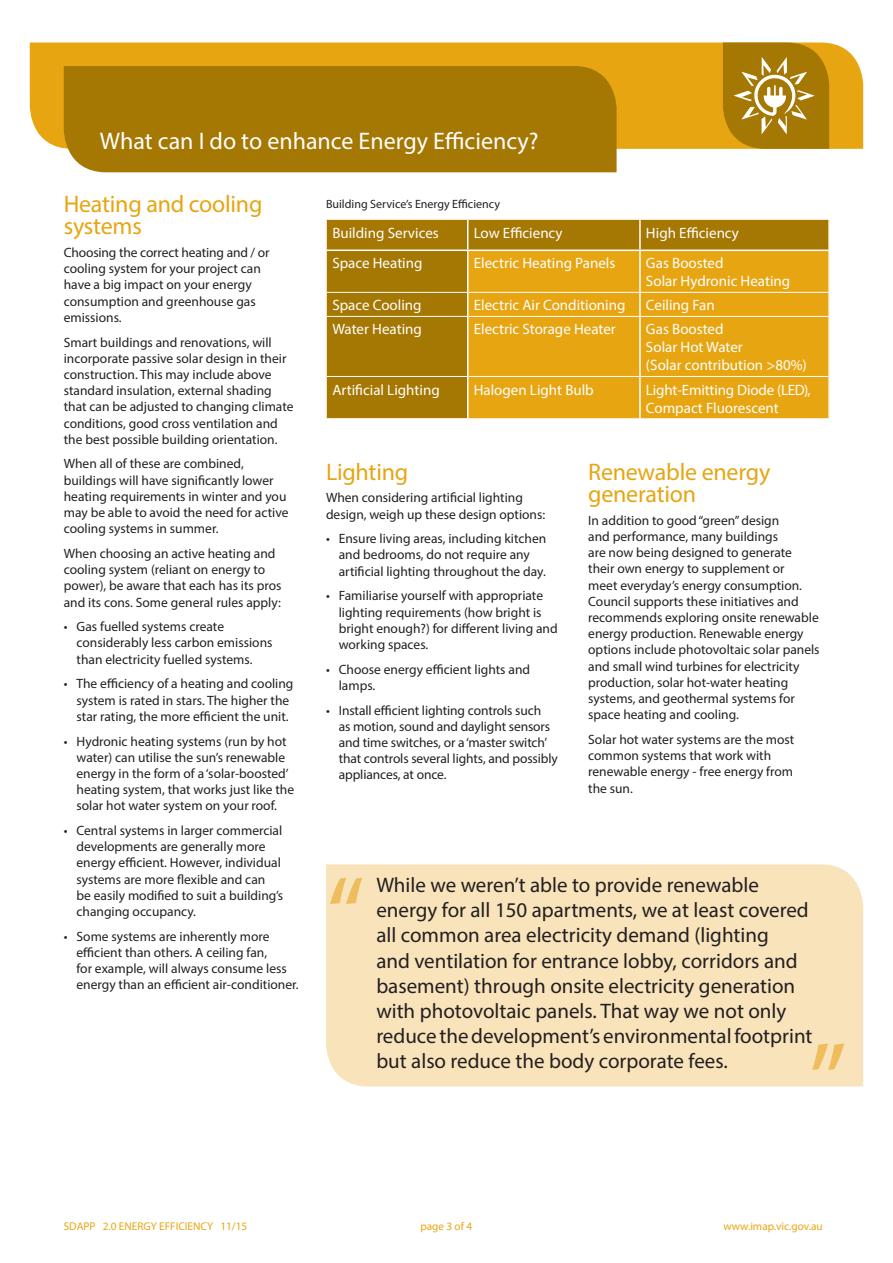
<style>
.page{position:relative;width:893px;height:1263px;background:#fff}
.page>*{position:absolute;margin:0;border:0;box-sizing:border-box;transform-origin:0 0}
.t1{font:108px "Myriad Pro";color:#f0bd5e}
.sub_heading{font:24px/22.5px "Myriad Pro";letter-spacing:-.01em;color:#e7a512}
.t2{font:24px "Myriad Pro";color:#fff}
.t3{font:21px/25.2px "Myriad Pro";color:#231f20}
.t4{font:15px/18px "Myriad Pro";color:#fff}
.body_text{font:13.5px/16.2px "Myriad Pro";color:#231f20}
.t5{font:12px "Myriad Pro";color:#231f20}
.t6{font:11.25px "Myriad Pro";color:#e7a512}
</style>
<div class="page">
<div style="left:327px;top:220px;width:501px;height:198px;background:#a57703"></div>
<div style="left:468px;top:251px;width:360px;height:167px;background:#e7a512"></div>
<hr style="left:327px;top:292px;width:140px;height:1px;background:#fff">
<hr style="left:468px;top:292px;width:171px;height:1px;background:#fff">
<hr style="left:641px;top:292px;width:187px;height:1px;background:#fff">
<hr style="left:327px;top:316px;width:140px;height:1px;background:#fff">
<hr style="left:468px;top:316px;width:171px;height:1px;background:#fff">
<hr style="left:641px;top:316px;width:187px;height:1px;background:#fff">
<hr style="left:327px;top:376px;width:140px;height:1px;background:#fff">
<hr style="left:468px;top:376px;width:171px;height:1px;background:#fff">
<hr style="left:641px;top:376px;width:187px;height:1px;background:#fff">
<hr style="left:326px;top:219px;width:142px;height:1px;background:#f9eacb">
<hr style="left:326px;top:220px;width:1px;height:30px;background:#f9eacb">
<hr style="left:468px;top:219px;width:172px;height:1px;background:#f9eacb">
<hr style="left:640px;top:219px;width:189px;height:1px;background:#f9eacb">
<hr style="left:828px;top:220px;width:1px;height:30px;background:#f9eacb">
<hr style="left:326px;top:250px;width:1px;height:42px;background:#f9eacb">
<hr style="left:828px;top:250px;width:1px;height:42px;background:#f9eacb">
<svg style="left:326px;top:292px;width:1px;height:24px"></svg>
<svg style="left:828px;top:292px;width:1px;height:24px"></svg>
<hr style="left:326px;top:316px;width:1px;height:60px;background:#f9eacb">
<hr style="left:828px;top:316px;width:1px;height:60px;background:#f9eacb">
<hr style="left:326px;top:376px;width:1px;height:42px;background:#f9eacb">
<hr style="left:828px;top:376px;width:1px;height:42px;background:#f9eacb">
<hr style="left:326px;top:418px;width:142px;height:1px;background:#f9eacb">
<hr style="left:468px;top:418px;width:172px;height:1px;background:#f9eacb">
<hr style="left:640px;top:418px;width:189px;height:1px;background:#f9eacb">
<hr style="left:467px;top:220px;width:1px;height:30px;background:#fff">
<hr style="left:639px;top:220px;width:2px;height:30px;background:#fff">
<hr style="left:327px;top:250px;width:141px;height:1px;background:#fff">
<hr style="left:468px;top:250px;width:172px;height:1px;background:#fff">
<hr style="left:640px;top:250px;width:188px;height:1px;background:#fff">
<hr style="left:467px;top:251px;width:1px;height:41px;background:#fff">
<hr style="left:639px;top:251px;width:2px;height:41px;background:#fff">
<svg style="left:467px;top:292px;width:1px;height:24px"></svg>
<hr style="left:639px;top:292px;width:2px;height:24px;background:#fff">
<hr style="left:467px;top:316px;width:1px;height:60px;background:#fff">
<hr style="left:639px;top:316px;width:2px;height:60px;background:#fff">
<hr style="left:467px;top:376px;width:1px;height:42px;background:#fff">
<hr style="left:639px;top:376px;width:2px;height:42px;background:#fff">
<div style="left:30px;top:43px;width:833px;height:106px;background:#e7a512"></div>
<svg style="left:723px;top:43px;width:106px;height:106px;background:#b38921"></svg>
<div style="left:64px;top:66px;width:553px;height:106px;background:#a57703"></div>
<div style="left:326px;top:864px;width:537px;height:222px;background:#f8e3bb"></div>
<p class="t2" style="left:100px;top:126px;width:440px">What can I do to enhance Energy Efficiency?</p>
<p class="sub_heading" style="left:64px;top:192px;width:200px">Heating and cooling systems</p>
<p class="body_text" style="left:64px;top:244px;width:207px">Choosing the correct heating and / or cooling system for your project can have a big impact on your energy consumption and greenhouse gas emissions.</p>
<p class="body_text" style="left:64px;top:334px;width:231px">Smart buildings and renovations, will incorporate passive solar design in their construction. This may include above standard insulation, external shading that can be adjusted to changing climate conditions, good cross ventilation and the best possible building orientation.</p>
<p class="body_text" style="left:64px;top:456px;width:226px">When all of these are combined, buildings will have significantly lower heating requirements in winter and you may be able to avoid the need for active cooling systems in summer.</p>
<p class="body_text" style="left:64px;top:545px;width:219px">When choosing an active heating and cooling system (reliant on energy to power), be aware that each has its pros and its cons. Some general rules apply:</p>
<p class="body_text" style="left:77px;top:618px;width:197px;text-indent:-13px">• Gas fuelled systems create considerably less carbon emissions than electricity fuelled systems.</p>
<p class="body_text" style="left:77px;top:675px;width:218px;text-indent:-13px">• The efficiency of a heating and cooling system is rated in stars. The higher the star rating, the more efficient the unit.</p>
<p class="body_text" style="left:77px;top:733px;width:219px;text-indent:-13px">• Hydronic heating systems (run by hot water) can utilise the sun’s renewable energy in the form of a ‘solar-boosted’ heating system, that works just like the solar hot water system on your roof.</p>
<p class="body_text" style="left:77px;top:822px;width:208px;text-indent:-13px">• Central systems in larger commercial developments are generally more energy efficient. However, individual systems are more flexible and can<br>be easily modified to suit a building’s changing occupancy.</p>
<p class="body_text" style="left:77px;top:928px;width:224px;text-indent:-13px">• Some systems are inherently more efficient than others. A ceiling fan,<br>for example, will always consume less energy than an efficient air-conditioner.</p>
<p class="t5" style="left:326px;top:196px;width:176px">Building Service’s Energy Efficiency</p>
<p class="t4" style="left:332px;top:223px;width:108px">Building Services</p>
<p class="t4" style="left:474px;top:223px;width:90px">Low Efficiency</p>
<p class="t4" style="left:646px;top:223px;width:95px">High Efficiency</p>
<p class="t4" style="left:332px;top:254px;width:92px">Space Heating</p>
<p class="t4" style="left:474px;top:254px;width:143px">Electric Heating Panels</p>
<p class="t4" style="left:646px;top:254px;width:146px">Gas Boosted<br>Solar Hydronic Heating</p>
<p class="t4" style="left:332px;top:296px;width:91px">Space Cooling</p>
<p class="t4" style="left:474px;top:296px;width:153px">Electric Air Conditioning</p>
<p class="t4" style="left:646px;top:296px;width:70px">Ceiling Fan</p>
<p class="t4" style="left:332px;top:320px;width:91px">Water Heating</p>
<p class="t4" style="left:474px;top:320px;width:144px">Electric Storage Heater</p>
<p class="t4" style="left:646px;top:320px;width:162px">Gas Boosted<br>Solar Hot Water<br>(Solar contribution &gt;80%)</p>
<p class="t4" style="left:332px;top:380px;width:109px">Artificial Lighting</p>
<p class="t4" style="left:474px;top:380px;width:122px">Halogen Light Bulb</p>
<p class="t4" style="left:646px;top:380px;width:166px">Light-Emitting Diode (LED),<br>Compact Fluorescent</p>
<p class="sub_heading" style="left:326px;top:460px;width:84px">Lighting</p>
<p class="body_text" style="left:326px;top:489px;width:221px">When considering artificial lighting design, weigh up these design options:</p>
<p class="body_text" style="left:339px;top:530px;width:209px;text-indent:-13px">• Ensure living areas, including kitchen and bedrooms, do not require any artificial lighting throughout the day.</p>
<p class="body_text" style="left:339px;top:587px;width:220px;text-indent:-13px">• Familiarise yourself with appropriate lighting requirements (how bright is bright enough?) for different living and working spaces.</p>
<p class="body_text" style="left:339px;top:661px;width:193px;text-indent:-13px">• Choose energy efficient lights and lamps.</p>
<p class="body_text" style="left:339px;top:702px;width:221px;text-indent:-13px">• Install efficient lighting controls such<br>as motion, sound and daylight sensors and time switches, or a ‘master switch’ that controls several lights, and possibly appliances, at once.</p>
<p class="sub_heading" style="left:588px;top:460px;width:184px">Renewable energy generation</p>
<p class="body_text" style="left:588px;top:512px;width:233px">In addition to good “green” design<br>and performance, many buildings<br>are now being designed to generate their own energy to supplement or<br>meet everyday’s energy consumption.<br>Council supports these initiatives and recommends exploring onsite renewable energy production. Renewable energy options include photovoltaic solar panels and small wind turbines for electricity production, solar hot-water heating systems, and geothermal systems for space heating and cooling.</p>
<p class="body_text" style="left:588px;top:731px;width:208px">Solar hot water systems are the most common systems that work with renewable energy - free energy from the sun.</p>
<p class="t1" style="left:326px;top:849px;width:40px">“</p>
<p class="t3" style="left:376px;top:872px;width:438px">While we weren’t able to provide renewable energy for all 150 apartments, we at least covered all common area electricity demand (lighting<br>and ventilation for entrance lobby, corridors and basement) through onsite electricity generation with photovoltaic panels. That way we not only reduce the development’s environmental footprint but also reduce the body corporate fees.</p>
<p class="t1" style="left:848px;top:1099px;width:40px;rotate:-180deg">“</p>
<p class="t6" style="left:64px;top:1219px;width:185px">SDAPP 2.0 ENERGY EFFICIENCY 11/15</p>
<p class="t6" style="left:420px;top:1219px;width:53px">page 3 of 4</p>
<p class="t6" style="left:723px;top:1219px;width:101px">www.imap.vic.gov.au</p>
</div>
